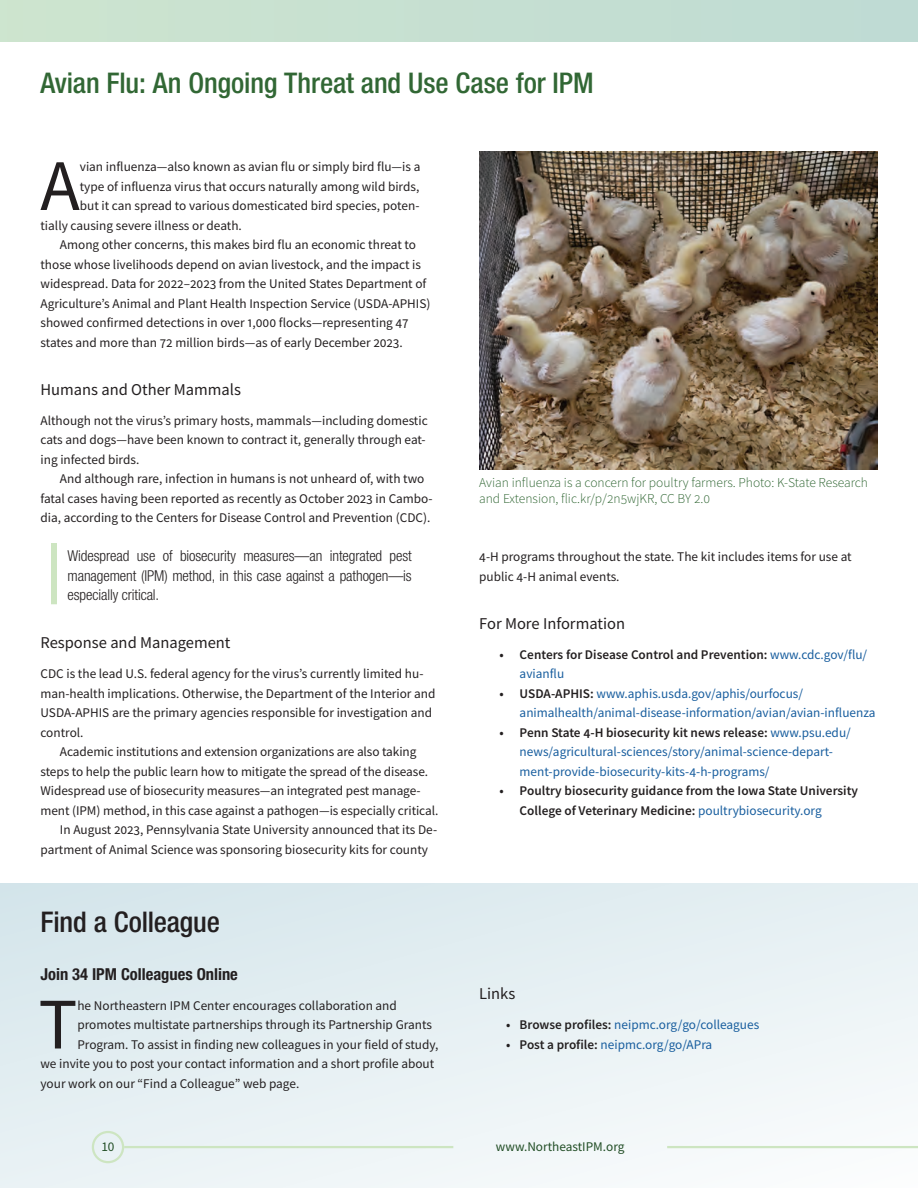
<style>
.page{position:relative;width:918px;height:1188px;background:#fff}
.page>*{position:absolute;margin:0;border:0;box-sizing:border-box;transform-origin:0 0}
.P__Article_Text_-_Fi{font:72.75px "Source Sans Pro";color:#231f20}
.H1__Article_Title{font:500 condensed 28.5px "Helvetica Neue LT Std";letter-spacing:-.005em;color:#316734}
.H1__Article_Title-2{font:500 condensed 28.5px "Helvetica Neue LT Std";letter-spacing:-.005em;color:#231f20}
.H2__Subhead_-_Within{font:16.5px "Source Sans Pro";color:#231f20}
.P__Article_Subtitle{font:700 condensed 16.5px "Helvetica Neue LT Std";color:#231f20}
.Pull_Quote{font:300 condensed 15px/19.5px "Helvetica Neue LT Std";letter-spacing:-.005em;color:#231f20;text-align:justify}
.t1{font:300 13.5px/16.2px "Source Sans Pro";color:#316734}
.P__Article_Text{font:13.35px/19.5px "Source Sans Pro";color:#231f20}
.P__Article_Text_-_Fi-2{font:13.35px "Source Sans Pro";color:#231f20}
.t2{font:13.35px/19.5px "Source Sans Pro";color:#175d9e}
.P__Article_Text_-_No{font:13.35px/19.5px "Source Sans Pro";color:#231f20}
.t3{font:600 13.35px/19.5px "Source Sans Pro";color:#231f20}
.t4{font:13.35px "Source Sans Pro";color:#214d25}
.s1{font-weight:400;color:#175d9e}
.s2{font-weight:600;color:#231f20}
</style>
<div class="page">
<hr style="left:917px;top:42px;width:1px;height:1146px;background:#e5f1e5">
<div style="left:0;top:883px;width:918px;height:305px;background:linear-gradient(to right,#deebef,#f1f6f8)"></div>
<div style="left:0;top:0;width:918px;height:42px;background:#c6dfd1"></div>
<hr style="left:124px;top:1146px;width:329px;height:2px;background:#cde5c1">
<div style="left:92px;top:1131px;width:32px;height:32px;border:2px solid #cde5c1;border-radius:50%"></div>
<hr style="left:667px;top:1146px;width:251px;height:2px;background:#cde5c1">
<div style="left:51px;top:543px;width:6px;height:61px;background:#cde5c1"></div>
<img style="left:479px;top:151px;width:398px;height:319px">
<p class="H1__Article_Title" style="left:40px;top:66px;width:555px">Avian Flu: An Ongoing Threat and Use Case for IPM</p>
<p class="P__Article_Text_-_Fi" style="left:40px;top:140px;width:41px">A</p>
<p class="P__Article_Text_-_Fi-2" style="left:80px;top:158px;width:342px">vian influenza—also known as avian flu or simply bird flu—is a</p>
<p class="P__Article_Text_-_Fi-2" style="left:80px;top:178px;width:341px">type of influenza virus that occurs naturally among wild birds,</p>
<p class="P__Article_Text_-_Fi-2" style="left:80px;top:197px;width:341px">but it can spread to various domesticated bird species, poten-</p>
<p class="P__Article_Text_-_Fi-2" style="left:41px;top:217px;width:203px">tially causing severe illness or death.</p>
<p class="P__Article_Text" style="left:41px;top:235px;width:391px;text-indent:19px">Among other concerns, this makes bird flu an economic threat to those whose livelihoods depend on avian livestock, and the impact is widespread. Data for 2022–2023 from the United States Department of Agriculture’s Animal and Plant Health Inspection Service (USDA-APHIS) showed confirmed detections in over 1,000 flocks—representing 47 states and more than 72 million birds—as of early December 2023.</p>
<p class="H2__Subhead_-_Within" style="left:40px;top:379px;width:202px">Humans and Other Mammals</p>
<p class="P__Article_Text_-_No" style="left:40px;top:410px;width:389px">Although not the virus’s primary hosts, mammals—including domestic cats and dogs—have been known to contract it, generally through eat&shy;ing infected birds.</p>
<p class="P__Article_Text" style="left:40px;top:469px;width:394px;text-indent:19px">And although rare, infection in humans is not unheard of, with two fatal cases having been reported as recently as October 2023 in Cambo&shy;dia, according to the Centers for Disease Control and Prevention (CDC).</p>
<p class="Pull_Quote" style="left:68px;top:546px;width:346px">Widespread use of biosecurity measures—an integrated pest management (IPM) method, in this case against a pathogen—is especially critical.</p>
<p class="H2__Subhead_-_Within" style="left:40px;top:632px;width:192px">Response and Management</p>
<p class="P__Article_Text_-_No" style="left:40px;top:664px;width:397px">CDC is the lead U.S. federal agency for the virus’s currently limited hu&shy;man-health implications. Otherwise, the Department of the Interior and USDA-APHIS are the primary agencies responsible for investigation and control.</p>
<p class="P__Article_Text" style="left:40px;top:742px;width:399px;text-indent:19px">Academic institutions and extension organizations are also taking steps to help the public learn how to mitigate the spread of the disease.<br>Widespread use of biosecurity measures—an integrated pest manage&shy;ment (IPM) method, in this case against a pathogen—is especially critical.</p>
<p class="P__Article_Text" style="left:41px;top:820px;width:398px;text-indent:19px">In August 2023, Pennsylvania State University announced that its De&shy;partment of Animal Science was sponsoring biosecurity kits for county</p>
<p class="H1__Article_Title-2" style="left:40px;top:904px;width:181px">Find a Colleague</p>
<p class="P__Article_Subtitle" style="left:40px;top:964px;width:199px">Join 34 IPM Colleagues Online</p>
<p class="P__Article_Text_-_Fi" style="left:38px;top:978px;width:40px">T</p>
<p class="P__Article_Text_-_Fi-2" style="left:77px;top:997px;width:321px">he Northeastern IPM Center encourages collaboration and</p>
<p class="P__Article_Text_-_Fi-2" style="left:77px;top:1016px;width:356px">promotes multistate partnerships through its Partnership Grants</p>
<p class="P__Article_Text_-_Fi-2" style="left:77px;top:1036px;width:363px">Program. To assist in finding new colleagues in your field of study,</p>
<p class="P__Article_Text_-_Fi-2" style="left:40px;top:1055px;width:395px">we invite you to post your contact information and a short profile about</p>
<p class="P__Article_Text_-_Fi-2" style="left:40px;top:1075px;width:260px">your work on our “Find a Colleague” web page.</p>
<p class="t1" style="left:479px;top:474px;width:390px">Avian influenza is a concern for poultry farmers. Photo: K-State Research and Extension, flic.kr/p/2n5wjKR, CC BY 2.0</p>
<p class="P__Article_Text" style="left:479px;top:547px;width:374px">4-H programs throughout the state. The kit includes items for use at public 4-H animal events.</p>
<p class="H2__Subhead_-_Within" style="left:479px;top:613px;width:147px">For More Information</p>
<p class="t3" style="left:520px;top:644px;width:349px;text-indent:-20px">• Centers for Disease Control and Prevention: <span class="s1">www.cdc.gov/flu/ avianflu</span></p>
<p class="t2" style="left:520px;top:683px;width:357px;text-indent:-20px"><span class="s2">• USDA-APHIS:</span> www.aphis.usda.gov/aphis/ourfocus/ animalhealth/animal-disease-information/avian/avian-influenza</p>
<p class="t2" style="left:520px;top:722px;width:333px;text-indent:-20px"><span class="s2">• Penn State 4-H biosecurity kit news release:</span> www.psu.edu/ news/agricultural-sciences/story/animal-science-depart&shy;ment-provide-biosecurity-kits-4-h-programs/</p>
<p class="t3" style="left:520px;top:781px;width:340px;text-indent:-20px">• Poultry biosecurity guidance from the Iowa State University<br>College of Veterinary Medicine: <span class="s1">poultrybiosecurity.org</span></p>
<p class="H2__Subhead_-_Within" style="left:479px;top:983px;width:38px">Links</p>
<p class="t2" style="left:506px;top:1015px;width:255px"><span class="s2">• Browse profiles:</span> neipmc.org/go/colleagues</p>
<p class="t2" style="left:506px;top:1034px;width:208px"><span class="s2">• Post a profile:</span> neipmc.org/go/APra</p>
<p class="t4" style="left:101px;top:1138px;width:15px">10</p>
<p class="t4" style="left:496px;top:1138px;width:130px">www.NortheastIPM.org</p>
</div>
